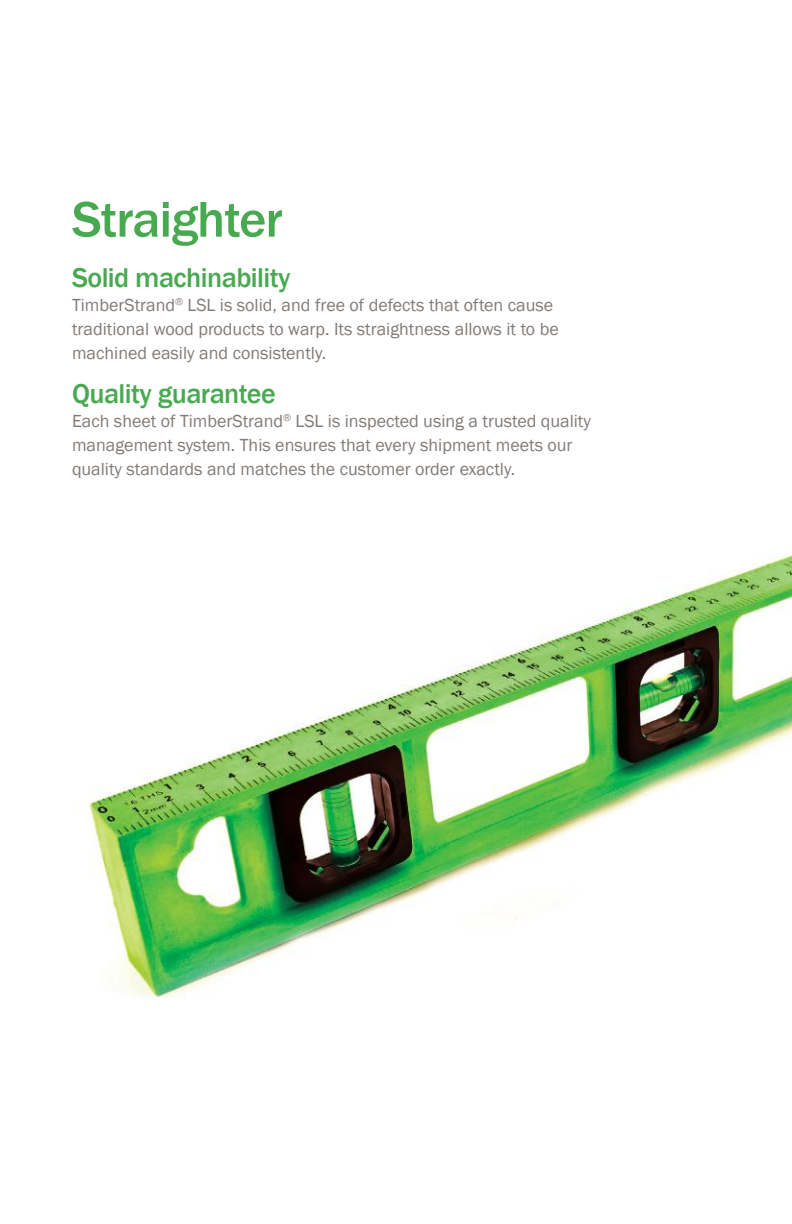
<style>
.page{position:relative;width:792px;height:1224px;background:#fff}
.page>*{position:absolute;margin:0;border:0;box-sizing:border-box;transform-origin:0 0}
.t1{font:500 52px "Franklin Gothic";letter-spacing:-.02em;color:#48a951}
.t2{font:500 28px "Franklin Gothic";letter-spacing:-.02em;color:#48a951}
.t3{font:18px/24px "Franklin Gothic";color:#817b77}
</style>
<div class="page">
<img style="left:77px;top:555px;width:715px;height:445px">
<h1 class="t1" style="left:72px;top:187px;width:212px">Straighter</h1>
<h2 class="t2" style="left:72px;top:261px;width:220px">Solid machinability</h2>
<p class="t3" style="left:72px;top:294px;width:488px">TimberStrand<sup>®</sup> LSL is solid, and free of defects that often cause traditional wood products to warp. Its straightness allows it to be machined easily and consistently.</p>
<h2 class="t2" style="left:72px;top:377px;width:205px">Quality guarantee</h2>
<p class="t3" style="left:72px;top:410px;width:520px">Each sheet of TimberStrand<sup>®</sup> LSL is inspected using a trusted quality management system. This ensures that every shipment meets our quality standards and matches the customer order exactly.</p>
</div>
